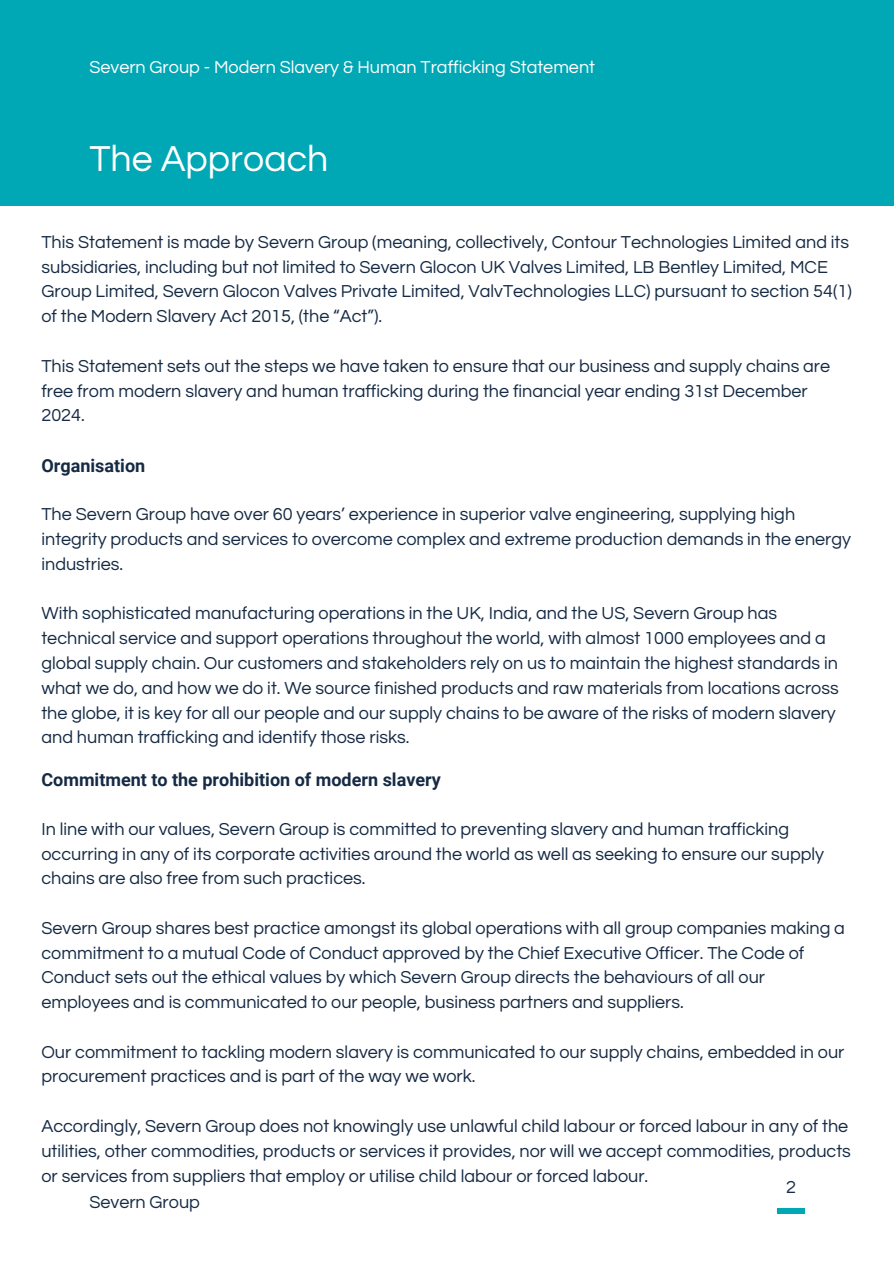
<style>
.page{position:relative;width:894px;height:1264px;background:#fff}
.page>*{position:absolute;margin:0;border:0;box-sizing:border-box;transform-origin:0 0}
.t1{font:37.5px "Questrial";color:#fff}
.t2{font:18px/24.8px "Questrial";color:#152a44}
.t3{font:700 18px "Roboto";color:#152a44}
.t4{font:18px "Questrial";color:#fff}
</style>
<div class="page">
<div style="left:0;top:0;width:893px;height:206px;background:#00a7b5"></div>
<div style="left:777px;top:1208px;width:27px;height:5px;background:#00a7b5"></div>
<p class="t4" style="left:89px;top:59px;width:507px">Severn Group - Modern Slavery &amp; Human Trafficking Statement</p>
<h1 class="t1" style="left:89px;top:140px;width:240px">The Approach</h1>
<h2 class="t2" style="left:41px;top:230px;width:811px">This Statement is made by Severn Group (meaning, collectively, Contour Technologies Limited and its subsidiaries, including but not limited to Severn Glocon UK Valves Limited, LB Bentley Limited, MCE Group Limited, Severn Glocon Valves Private Limited, ValvTechnologies LLC) pursuant to section 54(1) of the Modern Slavery Act 2015, (the “Act”).</h2>
<p class="t2" style="left:41px;top:354px;width:790px">This Statement sets out the steps we have taken to ensure that our business and supply chains are free from modern slavery and human trafficking during the financial year ending 31st December<br>2024.</p>
<p class="t3" style="left:41px;top:455px;width:105px">Organisation</p>
<h2 class="t2" style="left:41px;top:502px;width:811px">The Severn Group have over 60 years’ experience in superior valve engineering, supplying high integrity products and services to overcome complex and extreme production demands in the energy industries.</h2>
<p class="t2" style="left:41px;top:601px;width:798px">With sophisticated manufacturing operations in the UK, India, and the US, Severn Group has technical service and support operations throughout the world, with almost 1000 employees and a global supply chain. Our customers and stakeholders rely on us to maintain the highest standards in what we do, and how we do it. We source finished products and raw materials from locations across the globe, it is key for all our people and our supply chains to be aware of the risks of modern slavery and human trafficking and identify those risks.</p>
<p class="t3" style="left:41px;top:769px;width:401px">Commitment to the prohibition of modern slavery</p>
<p class="t2" style="left:41px;top:816px;width:784px">In line with our values, Severn Group is committed to preventing slavery and human trafficking occurring in any of its corporate activities around the world as well as seeking to ensure our supply chains are also free from such practices.</p>
<p class="t2" style="left:41px;top:916px;width:804px">Severn Group shares best practice amongst its global operations with all group companies making a commitment to a mutual Code of Conduct approved by the Chief Executive Officer. The Code of Conduct sets out the ethical values by which Severn Group directs the behaviours of all our employees and is communicated to our people, business partners and suppliers.</p>
<p class="t2" style="left:41px;top:1039px;width:804px">Our commitment to tackling modern slavery is communicated to our supply chains, embedded in our procurement practices and is part of the way we work.</p>
<p class="t2" style="left:41px;top:1114px;width:810px">Accordingly, Severn Group does not knowingly use unlawful child labour or forced labour in any of the utilities, other commodities, products or services it provides, nor will we accept commodities, products or services from suppliers that employ or utilise child labour or forced labour.</p>
<p class="t2" style="left:786px;top:1174px;width:11px">2</p>
<p class="t2" style="left:89px;top:1190px;width:112px">Severn Group</p>
</div>
